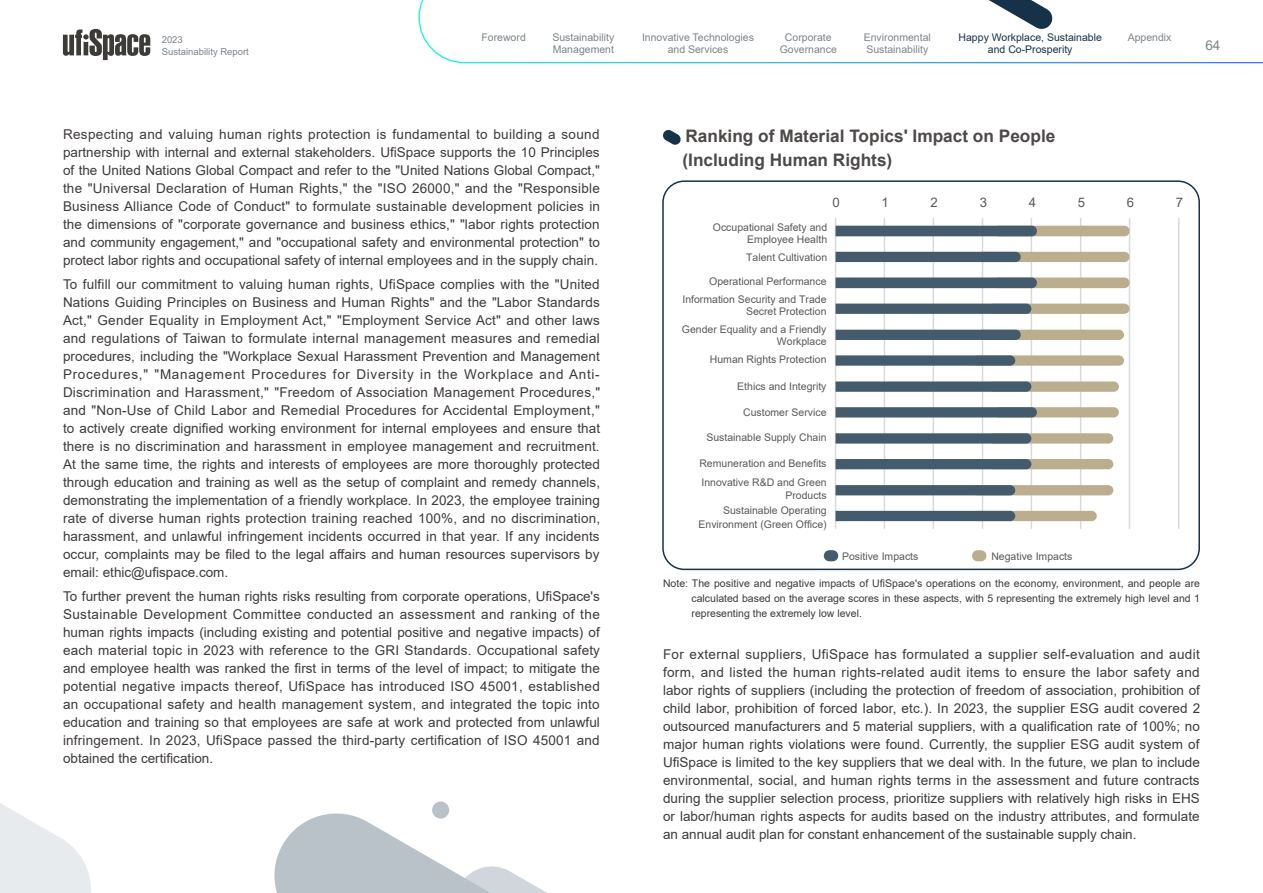
<style>
.page{position:relative;width:1263px;height:893px;background:#fff}
.page>*{position:absolute;margin:0;border:0;box-sizing:border-box;transform-origin:0 0}
.t1{font:700 17.25px/24px "Arial";color:#4c4948}
.t2{font:13.5px/18px "Arial";color:#3e3a39;text-align:justify}
.t3{font:13.5px "Arial";color:#7d8488}
.t4{font:13.2px "Arial";color:#595959}
.t5{font:10.5px/18px "Arial";color:#595959;text-align:right}
.t6{font:10.5px/15px "Arial";color:#3e3a39;text-align:justify}
.t7{font:10.5px/12.6px "Arial";color:#7d8488}
.t8{font:10.5px/12.6px "Arial";color:#153249;text-align:center}
.t9{font:9.45px/12.8px "Arial";color:#7d8488}
</style>
<div class="page">
<svg style="left:663px;top:130px;width:18px;height:15px"></svg>
<svg style="left:274px;top:806px;width:273px;height:87px"></svg>
<div style="left:432px;top:801px;width:17px;height:17px;background:#b9c2c8;border-radius:50%"></div>
<svg style="left:0;top:803px;width:91px;height:90px"></svg>
<hr style="left:884px;top:218px;width:1px;height:311px;background:#d9d9d9">
<hr style="left:932px;top:218px;width:2px;height:311px;background:#d9d9d9">
<hr style="left:982px;top:218px;width:1px;height:311px;background:#d9d9d9">
<hr style="left:1031px;top:218px;width:1px;height:311px;background:#d9d9d9">
<hr style="left:1080px;top:218px;width:1px;height:311px;background:#d9d9d9">
<hr style="left:1129px;top:218px;width:1px;height:311px;background:#d9d9d9">
<hr style="left:1178px;top:218px;width:1px;height:311px;background:#d9d9d9">
<svg style="left:1037px;top:226px;width:92px;height:295px"></svg>
<hr style="left:835px;top:218px;width:1px;height:311px;background:#d9d9d9">
<svg style="left:835px;top:226px;width:202px;height:295px"></svg>
<div style="left:824px;top:550px;width:14px;height:11px;background:#445b6d;border-radius:6px"></div>
<div style="left:972px;top:550px;width:14px;height:11px;background:#bbae8e;border-radius:6px"></div>
<div style="left:662px;top:180px;width:538px;height:390px;border:2px solid #153249;border-radius:21px"></div>
<svg style="left:63px;top:29px;width:87px;height:31px"></svg>
<svg style="left:418px;top:0;width:845px;height:63px"></svg>
<svg style="left:979px;top:0;width:75px;height:30px"></svg>
<p class="t9" style="left:162px;top:33px;width:89px">2023<br>Sustainability Report</p>
<p class="t7" style="left:552px;top:31px;width:63px">Sustainability<br>Management</p>
<p class="t7" style="left:785px;top:31px;width:48px">Corporate</p>
<p class="t7" style="left:1128px;top:31px;width:45px">Appendix</p>
<p class="t7" style="left:481px;top:31px;width:46px">Foreword</p>
<p class="t8" style="left:958px;top:31px;width:145px">Happy Workplace, Sustainable and Co-Prosperity</p>
<p class="t7" style="left:642px;top:31px;width:113px;text-align:center">Innovative Technologies and Services</p>
<p class="t7" style="left:864px;top:31px;width:69px">Environmental<br>Sustainability</p>
<p class="t7" style="left:780px;top:43px;width:59px">Governance</p>
<p class="t3" style="left:1205px;top:36px;width:17px">64</p>
<p class="t2" style="left:63px;top:125px;width:539px">Respecting and valuing human rights protection is fundamental to building a sound partnership with internal and external stakeholders. UfiSpace supports the 10 Principles of the United Nations Global Compact and refer to the "United Nations Global Compact," the "Universal Declaration of Human Rights," the "ISO 26000," and the "Responsible Business Alliance Code of Conduct" to formulate sustainable development policies in the dimensions of "corporate governance and business ethics," "labor rights protection and community engagement," and "occupational safety and environmental protection" to protect labor rights and occupational safety of internal employees and in the supply chain.</p>
<p class="t2" style="left:63px;top:275px;width:539px">To fulfill our commitment to valuing human rights, UfiSpace complies with the "United Nations Guiding Principles on Business and Human Rights" and the "Labor Standards Act," Gender Equality in Employment Act," "Employment Service Act" and other laws and regulations of Taiwan to formulate internal management measures and remedial procedures, including the "Workplace Sexual Harassment Prevention and Management Procedures," "Management Procedures for Diversity in the Workplace and Anti-Discrimination and Harassment," "Freedom of Association Management Procedures," and "Non-Use of Child Labor and Remedial Procedures for Accidental Employment," to actively create dignified working environment for internal employees and ensure that there is no discrimination and harassment in employee management and recruitment.<br>At the same time, the rights and interests of employees are more thoroughly protected through education and training as well as the setup of complaint and remedy channels, demonstrating the implementation of a friendly workplace. In 2023, the employee training rate of diverse human rights protection training reached 100%, and no discrimination, harassment, and unlawful infringement incidents occurred in that year. If any incidents occur, complaints may be filed to the legal affairs and human resources supervisors by email: ethic@ufispace.com.</p>
<p class="t2" style="left:63px;top:587px;width:538px">To further prevent the human rights risks resulting from corporate operations, UfiSpace's Sustainable Development Committee conducted an assessment and ranking of the human rights impacts (including existing and potential positive and negative impacts) of each material topic in 2023 with reference to the GRI Standards. Occupational safety and employee health was ranked the first in terms of the level of impact; to mitigate the potential negative impacts thereof, UfiSpace has introduced ISO 45001, established an occupational safety and health management system, and integrated the topic into education and training so that employees are safe at work and protected from unlawful infringement. In 2023, UfiSpace passed the third-party certification of ISO 45001 and obtained the certification.</p>
<p class="t1" style="left:682px;top:124px;width:374px">Ranking of Material Topics' Impact on People (Including Human Rights)</p>
<p class="t4" style="left:832px;top:193px;width:9px">0</p>
<p class="t4" style="left:882px;top:193px;width:9px">1</p>
<p class="t4" style="left:931px;top:193px;width:9px">2</p>
<p class="t4" style="left:980px;top:193px;width:9px">3</p>
<p class="t4" style="left:1029px;top:193px;width:9px">4</p>
<p class="t4" style="left:1078px;top:193px;width:9px">5</p>
<p class="t4" style="left:1127px;top:193px;width:9px">6</p>
<p class="t4" style="left:1176px;top:193px;width:9px">7</p>
<p class="t5" style="left:713px;top:221px;width:116px;line-height:12px">Occupational Safety and<br>Employee Health</p>
<p class="t5" style="left:746px;top:248px;width:83px">Talent Cultivation</p>
<p class="t5" style="left:682px;top:272px;width:146px">Operational Performance<br>Information Security and Trade</p>
<p class="t5" style="left:682px;top:302px;width:146px">Secret Protection<br>Gender Equality and a Friendly</p>
<p class="t5" style="left:710px;top:332px;width:118px">Workplace<br>Human Rights Protection</p>
<p class="t5" style="left:737px;top:378px;width:91px">Ethics and Integrity</p>
<p class="t5" style="left:743px;top:403px;width:85px">Customer Service</p>
<p class="t5" style="left:706px;top:429px;width:122px">Sustainable Supply Chain</p>
<p class="t5" style="left:699px;top:453px;width:129px;line-height:19.2px;text-align:left">Remuneration and Benefits<br>Innovative R&amp;D and Green</p>
<p class="t5" style="left:723px;top:488px;width:105px;line-height:15px">Products<br>Sustainable Operating</p>
<p class="t5" style="left:698px;top:515px;width:130px">Environment (Green Office)</p>
<p class="t5" style="left:842px;top:547px;width:78px">Positive Impacts</p>
<p class="t5" style="left:991px;top:547px;width:83px">Negative Impacts</p>
<p class="t6" style="left:691px;top:576px;width:510px;text-indent:-28px">Note: The positive and negative impacts of UfiSpace's operations on the economy, environment, and people are calculated based on the average scores in these aspects, with 5 representing the extremely high level and 1 representing the extremely low level.</p>
<p class="t2" style="left:663px;top:645px;width:539px">For external suppliers, UfiSpace has formulated a supplier self-evaluation and audit form, and listed the human rights-related audit items to ensure the labor safety and labor rights of suppliers (including the protection of freedom of association, prohibition of child labor, prohibition of forced labor, etc.). In 2023, the supplier ESG audit covered 2 outsourced manufacturers and 5 material suppliers, with a qualification rate of 100%; no major human rights violations were found. Currently, the supplier ESG audit system of UfiSpace is limited to the key suppliers that we deal with. In the future, we plan to include environmental, social, and human rights terms in the assessment and future contracts during the supplier selection process, prioritize suppliers with relatively high risks in EHS or labor/human rights aspects for audits based on the industry attributes, and formulate an annual audit plan for constant enhancement of the sustainable supply chain.</p>
</div>
